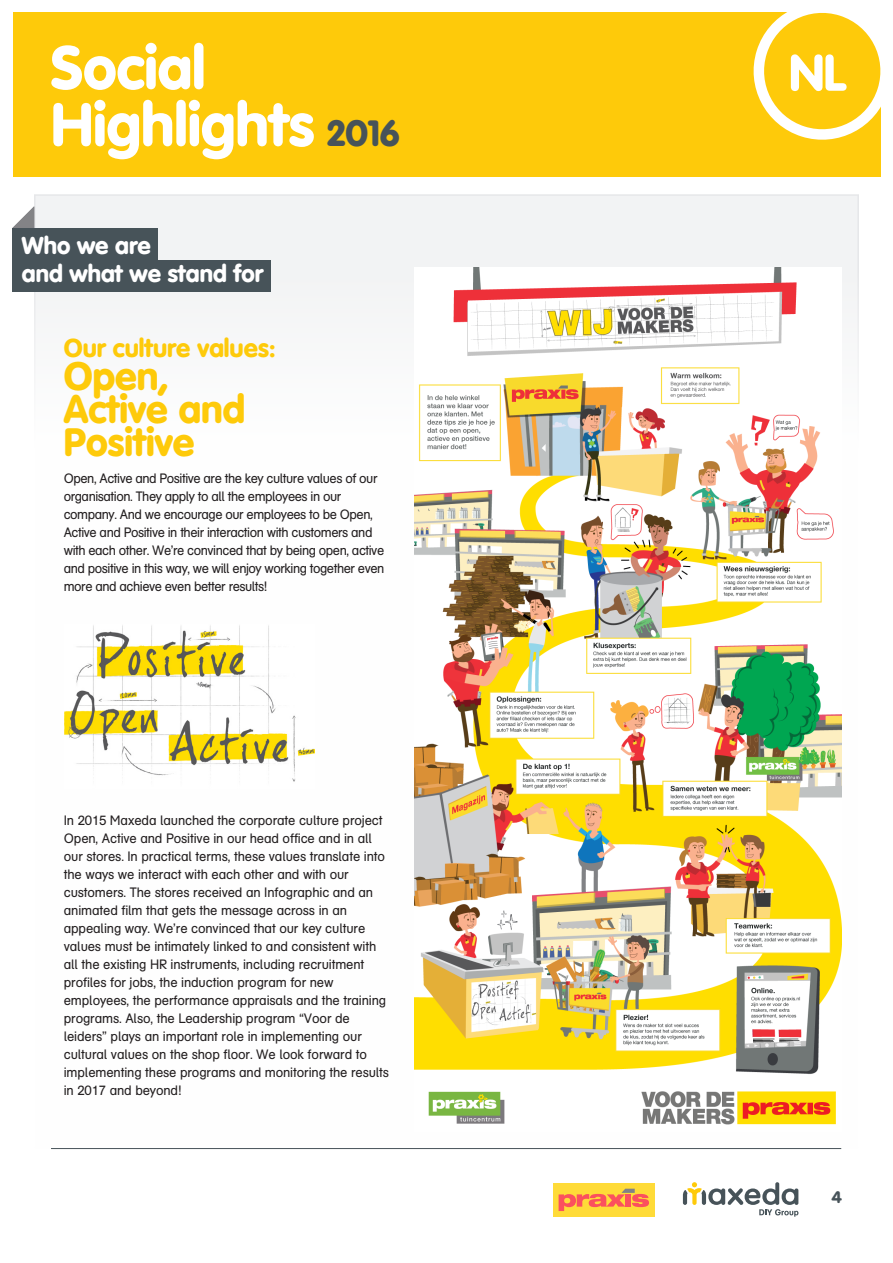
<style>
.page{position:relative;width:893px;height:1263px;background:#fff}
.page>*{position:absolute;margin:0;border:0;box-sizing:border-box;transform-origin:0 0}
.t1{font:900 60px "VAG Rounded";color:#fff}
.t2{font:900 50.7px "VAG Rounded";color:#fff}
.Kop_17{font:900 39px/33px "VAG Rounded";color:#feca0a}
.Kop_17-2{font:900 25.5px "VAG Rounded";color:#feca0a}
.t3{font:900 24px/28.8px "VAG Rounded";color:#fff}
.t4{font:900 16.5px "VAG Rounded";color:#475359}
.Broodtekst{font:13.5px/18px "Max";letter-spacing:-.01em;color:#231f20;scale:.96 1}
.Broodtekst-2{font:13.5px/18px "Max";letter-spacing:-.035em;color:#231f20;scale:.95 1}
.s1{font-size:36px;color:#475359}
</style>
<div class="page">
<div style="left:13px;top:12px;width:867px;height:164px;background:#feca0a"></div>
<svg style="left:753px;top:12px;width:128px;height:136px"></svg>
<svg style="left:683px;top:1182px;width:115px;height:35px"></svg>
<div style="left:553px;top:1183px;width:102px;height:34px;background:#ffdb38"></div>
<svg style="left:559px;top:1189px;width:90px;height:22px"></svg>
<div style="left:34px;top:194px;width:825px;height:955px;background:#fefefe;border:2px solid #e6e7e9"></div>
<img style="left:415px;top:267px;width:427px;height:858px">
<img style="left:65px;top:625px;width:249px;height:157px">
<div style="left:12px;top:228px;width:146px;height:32px;background:#475359"></div>
<div style="left:12px;top:260px;width:259px;height:32px;background:#475359"></div>
<svg style="left:12px;top:206px;width:22px;height:22px"></svg>
<h1 class="t1" style="left:51px;top:32px;width:156px">Social</h1>
<p class="t2" style="left:789px;top:42px;width:59px">NL</p>
<h1 class="t1" style="left:51px;top:89px;width:350px">Highlights <span class="s1">2016</span></h1>
<p class="t3" style="left:22px;top:229px;width:174px;text-indent:22px">ie zijn we, waar st an voor</p>
<p class="t3" style="left:22px;top:231px;width:130px">Who we are</p>
<p class="t3" style="left:22px;top:259px;width:243px">and what we stand for</p>
<p class="Kop_17-2" style="left:64px;top:333px;width:214px">Our culture values:</p>
<p class="Kop_17" style="left:64px;top:359px;width:183px">Open,<br>Active and<br>Positive</p>
<p class="Broodtekst-2" style="left:64px;top:470px;width:339px">Open, Active and Positive are the key culture values of our organisation. They apply to all the employees in our company. And we encourage our employees to be Open, Active and Positive in their interaction with customers and with each other. We’re convinced that by being open, active and positive in this way, we will enjoy working together even more and achieve even better results!</p>
<p class="Broodtekst" style="left:64px;top:812px;width:340px">In 2015 Maxeda launched the corporate culture project Open, Active and Positive in our head office and in all our stores. In practical terms, these values translate into the ways we interact with each other and with our customers. The stores received an Infographic and an animated film that gets the message across in an appealing way. We’re convinced that our key culture values must be intimately linked to and consistent with all the existing HR instruments, including recruitment profiles for jobs, the induction program for new employees, the performance appraisals and the training programs. Also, the Leadership program “Voor de leiders” plays an important role in implementing our cultural values on the shop floor. We look forward to implementing these programs and monitoring the results in 2017 and beyond!</p>
<p class="t4" style="left:832px;top:1187px;width:12px">4</p>
</div>
